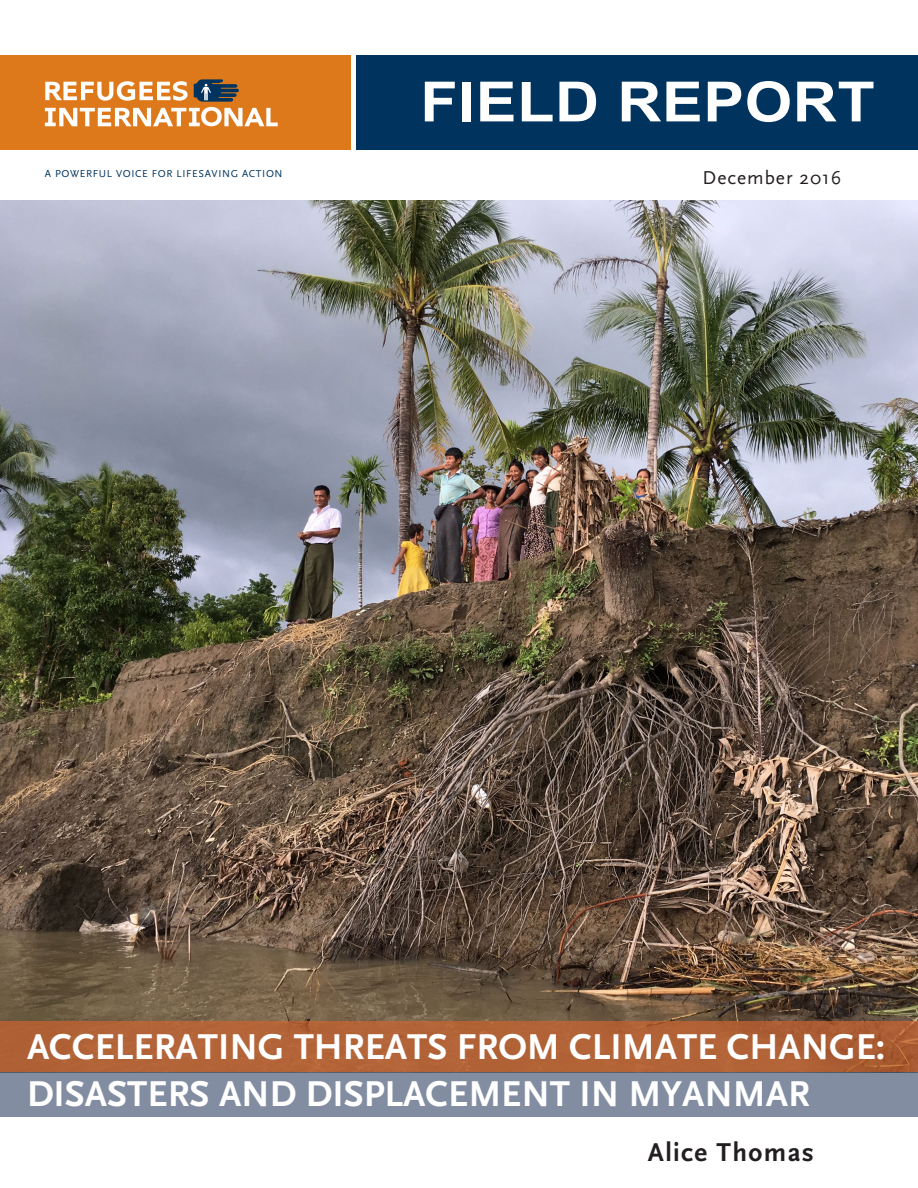
<style>
.page{position:relative;width:918px;height:1188px;background:#fff}
.page>*{position:absolute;margin:0;border:0;box-sizing:border-box;transform-origin:0 0}
.t1{font:700 55.5px "Arial";letter-spacing:.01em;color:#fff;scale:1.1 1}
.t2{font:700 37.5px/46.5px "Scala Sans";color:#fff}
.t3{font:700 27px "Scala Sans";letter-spacing:.05em;color:#231f20}
.t4{font:19.5px "Scala Sans";letter-spacing:.05em;color:#231f20}
.t5{font:10.5px "Scala Sans";letter-spacing:.06em;color:#00345e}
</style>
<div class="page">
<div style="left:356px;top:56px;width:562px;height:94px;background:#00345e"></div>
<div style="left:0;top:56px;width:350px;height:94px;background:#de791b"></div>
<svg style="left:45px;top:79px;width:233px;height:47px"></svg>
<img style="left:0;top:200px;width:918px;height:822px">
<div style="left:0;top:1072px;width:918px;height:45px;background:#828da2"></div>
<div style="left:0;top:1022px;width:918px;height:50px;background:#b26337"></div>
<p class="t5" style="left:45px;top:168px;width:239px">A POWERFUL VOICE FOR LIFESAVING ACTION</p>
<h1 class="t1" style="left:420px;top:65px;width:415px">FIELD REPORT</h1>
<p class="t4" style="left:703px;top:167px;width:140px">December 2016</p>
<p class="t2" style="left:27px;top:1025px;width:860px">ACCELERATING THREATS FROM CLIMATE CHANGE:<br>DISASTERS AND DISPLACEMENT IN MYANMAR</p>
<p class="t3" style="left:648px;top:1138px;width:167px">Alice Thomas</p>
</div>
